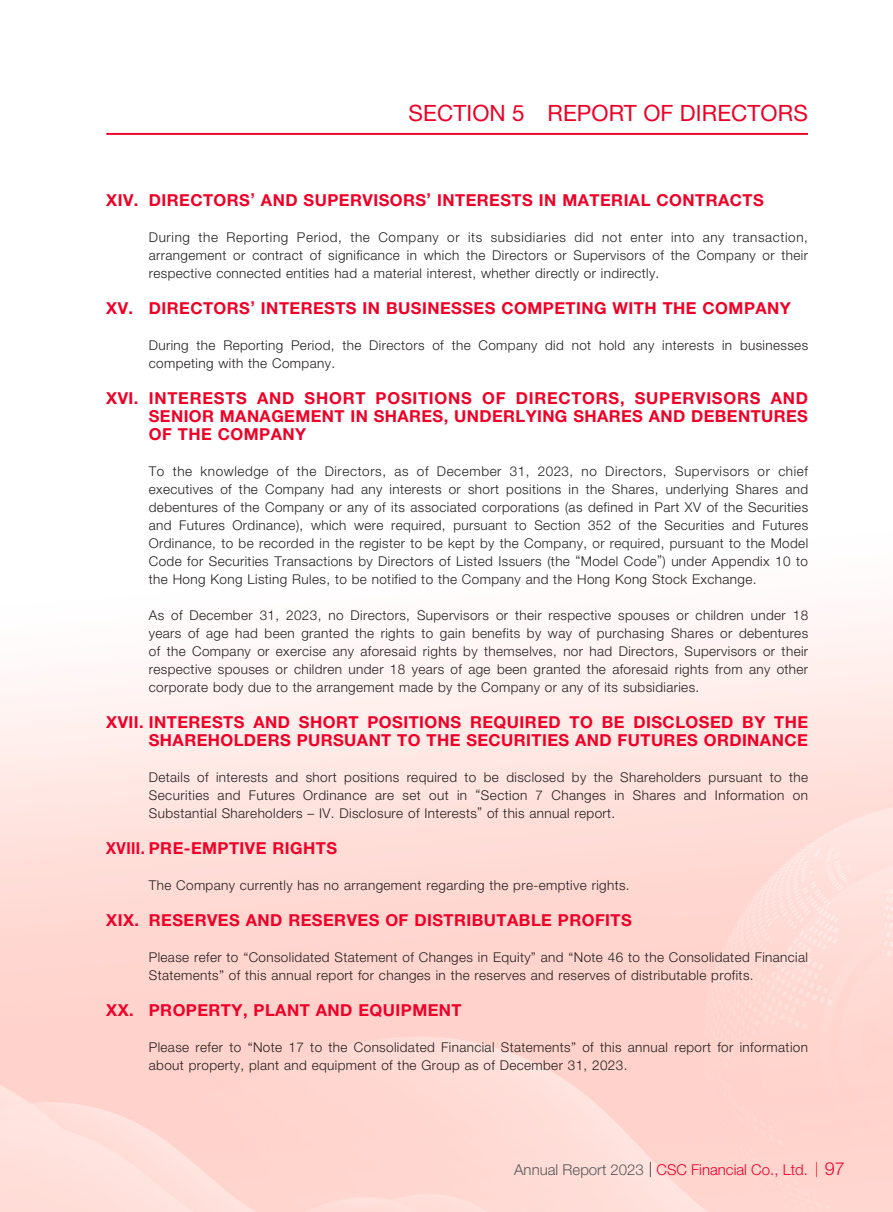
<style>
.page{position:relative;width:893px;height:1212px;background:#fff}
.page>*{position:absolute;margin:0;border:0;box-sizing:border-box;transform-origin:0 0}
.t1{font:22.5px "Helvetica Neue LT Std";letter-spacing:.005em;color:#ef0027}
.t2{font:700 16.5px/18px "Helvetica Neue LT Std";letter-spacing:.03em;color:#ef0027;text-align:justify}
.t3{font:700 16.5px "Helvetica Neue LT Std";letter-spacing:.03em;color:#ef0027;scale:.9 1}
.t4{font:300 15px "Helvetica Neue LT Std";color:#ef0027}
.t5{font:300 13.5px/18px "Helvetica Neue LT Std";letter-spacing:.03em;color:#231f20;text-align:justify}
.s1{color:#57585a}
.s2{font-size:18px}
</style>
<div class="page">
<hr style="left:106px;top:133px;width:702px;height:2px;background:#ef0027">
<svg style="left:650px;top:1162px;width:1px;height:15px"></svg>
<svg style="left:816px;top:1162px;width:1px;height:15px"></svg>
<h1 class="t1" style="left:408px;top:99px;width:401px">SECTION 5 REPORT OF DIRECTORS</h1>
<p class="t2" style="left:106px;top:191px;width:659px">XIV. DIRECTORS’ AND SUPERVISORS’ INTERESTS IN MATERIAL CONTRACTS</p>
<p class="t5" style="left:149px;top:228px;width:661px">During the Reporting Period, the Company or its subsidiaries did not enter into any transaction, arrangement or contract of significance in which the Directors or Supervisors of the Company or their respective connected entities had a material interest, whether directly or indirectly.</p>
<p class="t2" style="left:106px;top:299px;width:686px">XV. DIRECTORS’ INTERESTS IN BUSINESSES COMPETING WITH THE COMPANY</p>
<p class="t5" style="left:149px;top:336px;width:661px">During the Reporting Period, the Directors of the Company did not hold any interests in businesses competing with the Company.</p>
<p class="t2" style="left:149px;top:389px;width:661px;text-indent:-43px">XVI. INTERESTS AND SHORT POSITIONS OF DIRECTORS, SUPERVISORS AND SENIOR MANAGEMENT IN SHARES, UNDERLYING SHARES AND DEBENTURES OF THE COMPANY</p>
<p class="t5" style="left:149px;top:462px;width:661px">To the knowledge of the Directors, as of December 31, 2023, no Directors, Supervisors or chief executives of the Company had any interests or short positions in the Shares, underlying Shares and debentures of the Company or any of its associated corporations (as defined in Part XV of the Securities and Futures Ordinance), which were required, pursuant to Section 352 of the Securities and Futures Ordinance, to be recorded in the register to be kept by the Company, or required, pursuant to the Model Code for Securities Transactions by Directors of Listed Issuers (the “Model Code”) under Appendix 10 to the Hong Kong Listing Rules, to be notified to the Company and the Hong Kong Stock Exchange.</p>
<p class="t5" style="left:149px;top:606px;width:661px">As of December 31, 2023, no Directors, Supervisors or their respective spouses or children under 18 years of age had been granted the rights to gain benefits by way of purchasing Shares or debentures of the Company or exercise any aforesaid rights by themselves, nor had Directors, Supervisors or their respective spouses or children under 18 years of age been granted the aforesaid rights from any other corporate body due to the arrangement made by the Company or any of its subsidiaries.</p>
<p class="t2" style="left:106px;top:713px;width:703px;text-align:right">XVII. INTERESTS AND SHORT POSITIONS REQUIRED TO BE DISCLOSED BY THE<br>SHAREHOLDERS PURSUANT TO THE SECURITIES AND FUTURES ORDINANCE</p>
<p class="t5" style="left:149px;top:768px;width:661px">Details of interests and short positions required to be disclosed by the Shareholders pursuant to the Securities and Futures Ordinance are set out in “Section 7 Changes in Shares and Information on Substantial Shareholders – IV. Disclosure of Interests” of this annual report.</p>
<p class="t3" style="left:106px;top:838px;width:258px">XVIII. PRE-EMPTIVE RIGHTS</p>
<p class="t5" style="left:149px;top:876px;width:482px">The Company currently has no arrangement regarding the pre-emptive rights.</p>
<p class="t2" style="left:106px;top:911px;width:527px">XIX. RESERVES AND RESERVES OF DISTRIBUTABLE PROFITS</p>
<p class="t5" style="left:149px;top:948px;width:661px">Please refer to “Consolidated Statement of Changes in Equity” and “Note 46 to the Consolidated Financial<br>Statements” of this annual report for changes in the reserves and reserves of distributable profits.</p>
<p class="t2" style="left:106px;top:1001px;width:357px">XX. PROPERTY, PLANT AND EQUIPMENT</p>
<p class="t5" style="left:149px;top:1038px;width:661px">Please refer to “Note 17 to the Consolidated Financial Statements” of this annual report for information about property, plant and equipment of the Group as of December 31, 2023.</p>
<p class="t4" style="left:514px;top:1160px;width:332px"><span class="s1">Annual Report 2023</span> CSC Financial Co., Ltd. <span class="s2">97</span></p>
</div>
